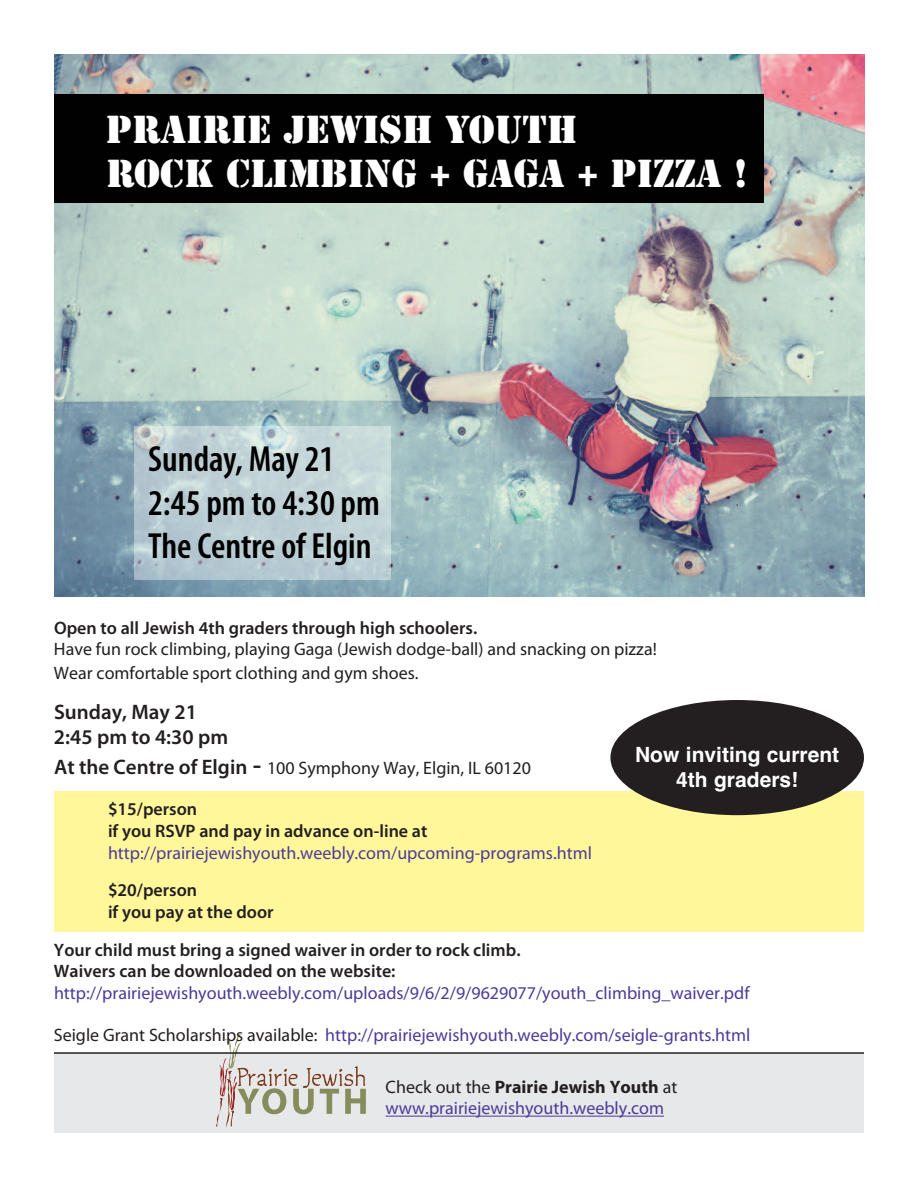
<style>
.page{position:relative;width:918px;height:1188px;background:#fff}
.page>*{position:absolute;margin:0;border:0;box-sizing:border-box;transform-origin:0 0}
.t1{font:36.45px/43.8px "Stencil Std";color:#fff}
.t2{font:600 condensed 36.45px/43.8px "Myriad Pro";color:#020102}
.t3{font:700 21px/25.2px "Helvetica";color:#fff;text-align:center}
.t4{font:600 21px/25.2px "Myriad Pro";color:#231f20}
.t5{font:18px/21.6px "Myriad Pro";color:#4e3b98}
.t6{font:600 18px/21.6px "Myriad Pro";color:#231f20}
.t7{font:18px/23.9px "Myriad Pro";color:#231f20}
.s1{font-weight:600;font-size:21px}
.s2{font-weight:600;font-size:27px}
.s3{color:#231f20}
.s4{font-weight:700;color:#231f20}
</style>
<div class="page">
<div style="left:54px;top:791px;width:810px;height:141px;background:#fff79a"></div>
<div style="left:54px;top:1053px;width:810px;height:80px;background:#e7e8e9"></div>
<img style="left:54px;top:54px;width:810px;height:543px">
<div style="left:54px;top:95px;width:710px;height:108px;background:#020102"></div>
<svg style="left:135px;top:426px;width:256px;height:154px;background:#bdd0d5"></svg>
<svg style="left:216px;top:1034px;width:150px;height:93px"></svg>
<hr style="left:386px;top:1116px;width:43px;height:1px;background:#4e3b98">
<hr style="left:439px;top:1116px;width:134px;height:1px;background:#4e3b98">
<svg style="left:573px;top:1116px;width:13px;height:1px"></svg>
<hr style="left:586px;top:1116px;width:78px;height:1px;background:#4e3b98">
<hr style="left:54px;top:1052px;width:810px;height:2px;background:#231f20">
<div style="left:610px;top:700px;width:254px;height:115px;background:#231f20;border-radius:50%"></div>
<h1 class="t1" style="left:106px;top:108px;width:643px">PRAIRIE JEWISH YOUTH<br>ROCK CLIMBING + GAGA + PIZZA !</h1>
<h1 class="t2" style="left:148px;top:440px;width:233px">Sunday, May 21<br>2:45 pm to 4:30 pm<br>The Centre of Elgin</h1>
<p class="t6" style="left:54px;top:618px;width:425px">Open to all Jewish 4th graders through high schoolers.</p>
<p class="t7" style="left:54px;top:639px;width:604px">Have fun rock climbing, playing Gaga (Jewish dodge-ball) and snacking on pizza!<br>Wear comfortable sport clothing and gym shoes.</p>
<p class="t4" style="left:54px;top:701px;width:176px">Sunday, May 21<br>2:45 pm to 4:30 pm</p>
<p class="t7" style="left:54px;top:757px;width:478px"><span class="s1">At the Centre of Elgin</span> <span class="s2">-</span> 100 Symphony Way, Elgin, IL 60120</p>
<p class="t6" style="left:108px;top:800px;width:321px">$15/person<br>if you RSVP and pay in advance on-line at</p>
<p class="t5" style="left:108px;top:843px;width:486px">http://prairiejewishyouth.weebly.com/upcoming-programs.html</p>
<p class="t6" style="left:108px;top:881px;width:167px">$20/person<br>if you pay at the door</p>
<p class="t6" style="left:54px;top:940px;width:468px">Your child must bring a signed waiver in order to rock climb.<br>Waivers can be downloaded on the website:</p>
<p class="t5" style="left:54px;top:984px;width:697px">http://prairiejewishyouth.weebly.com/uploads/9/6/2/9/9629077/youth_climbing_waiver.pdf</p>
<p class="t3" style="left:635px;top:742px;width:206px">Now inviting current<br>4th graders!</p>
<p class="t5" style="left:54px;top:1025px;width:698px"><span class="s3">Seigle Grant Scholarships available:</span> http://prairiejewishyouth.weebly.com/seigle-grants.html</p>
<p class="t5" style="left:386px;top:1077px;width:293px"><span class="s3">Check out the</span> <span class="s4">Prairie Jewish Youth</span> <span class="s3">at </span>www.prairiejewishyouth.weebly.com</p>
</div>
